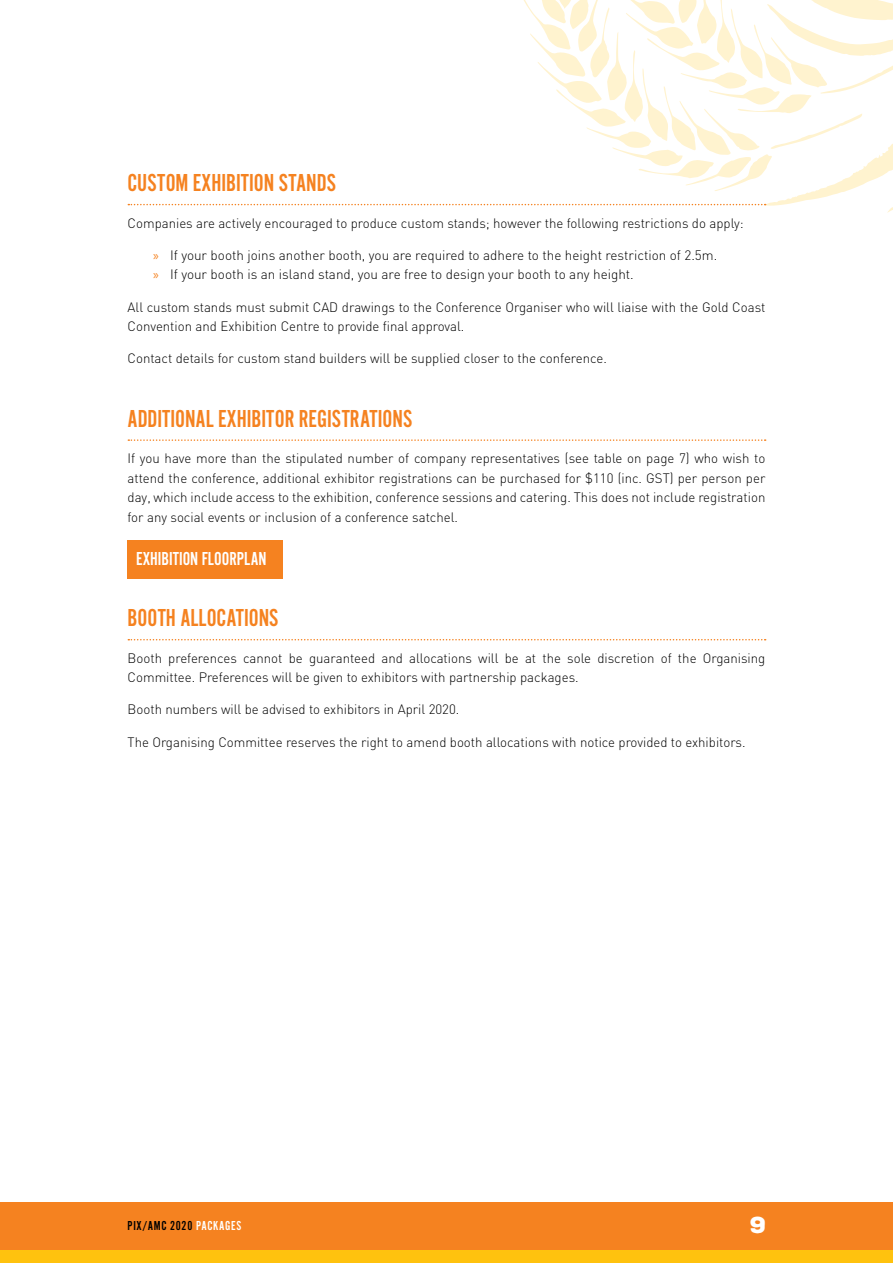
<style>
.page{position:relative;width:893px;height:1263px;background:#fff}
.page>*{position:absolute;margin:0;border:0;box-sizing:border-box;transform-origin:0 0}
.t1{font:25.5px "Alternate Gothic EF No Two";color:#f58220}
.t2{font:900 22.5px "Nexa Rust Slab";color:#fff}
.t3{font:19.5px "Alternate Gothic EF No Two";color:#fff}
.t4{font:300 13.5px/19.5px "DIN";color:#000}
.t5{font:13.5px "Alternate Gothic EF No Two";letter-spacing:.05em;color:#000}
.s1{font-family:"Myriad Pro";font-weight:400;color:#f58220}
.s2{color:#fff}
</style>
<div class="page">
<div style="left:0;top:1202px;width:893px;height:49px;background:#f58220"></div>
<div style="left:0;top:1250px;width:893px;height:13px;background:#ffc20e"></div>
<div style="left:128px;top:540px;width:155px;height:38px;background:#f58220"></div>
<svg style="left:128px;top:0;width:765px;height:213px"></svg>
<svg style="left:128px;top:439px;width:638px;height:2px"></svg>
<svg style="left:128px;top:639px;width:638px;height:1px"></svg>
<h1 class="t1" style="left:128px;top:169px;width:210px">CUSTOM EXHIBITION STANDS</h1>
<p class="t4" style="left:128px;top:213px;width:618px">Companies are actively encouraged to produce custom stands; however the following restrictions do apply:</p>
<p class="t4" style="left:153px;top:245px;width:566px"><span class="s1">»</span> If your booth joins another booth, you are required to adhere to the height restriction of 2.5m. <span class="s1">»</span> If your booth is an island stand, you are free to design your booth to any height.</p>
<p class="t4" style="left:128px;top:297px;width:639px">All custom stands must submit CAD drawings to the Conference Organiser who will liaise with the Gold Coast<br>Convention and Exhibition Centre to provide final approval.</p>
<p class="t4" style="left:128px;top:349px;width:481px">Contact details for custom stand builders will be supplied closer to the conference.</p>
<h1 class="t1" style="left:128px;top:405px;width:286px">ADDITIONAL EXHIBITOR REGISTRATIONS</h1>
<p class="t4" style="left:128px;top:448px;width:639px;text-align:justify">If you have more than the stipulated number of company representatives (see table on page 7) who wish to attend the conference, additional exhibitor registrations can be purchased for $110 (inc. GST) per person per day, which include access to the exhibition, conference sessions and catering. This does not include registration for any social events or inclusion of a conference satchel.</p>
<h3 class="t3" style="left:136px;top:549px;width:132px">EXHIBITION FLOORPLAN</h3>
<h1 class="t1" style="left:128px;top:605px;width:152px">BOOTH ALLOCATIONS</h1>
<p class="t4" style="left:128px;top:648px;width:639px">Booth preferences cannot be guaranteed and allocations will be at the sole discretion of the Organising<br>Committee. Preferences will be given to exhibitors with partnership packages.</p>
<p class="t4" style="left:128px;top:700px;width:333px">Booth numbers will be advised to exhibitors in April 2020.</p>
<p class="t4" style="left:128px;top:732px;width:620px">The Organising Committee reserves the right to amend booth allocations with notice provided to exhibitors.</p>
<p class="t5" style="left:128px;top:1219px;width:115px">PIX/AMC 2020 <span class="s2">PACKAGES</span></p>
<h2 class="t2" style="left:750px;top:1210px;width:18px">9</h2>
</div>
